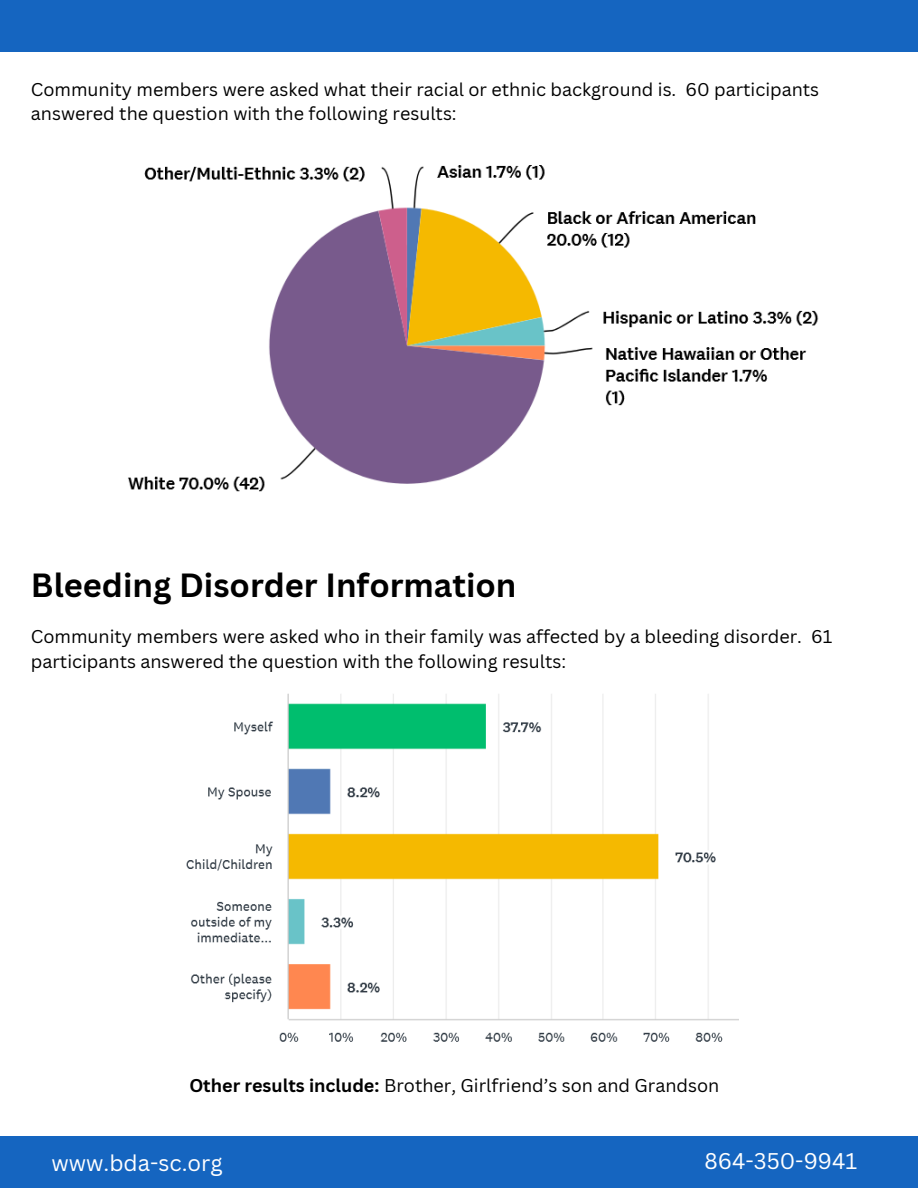
<style>
.page{position:relative;width:918px;height:1188px;background:#fff}
.page>*{position:absolute;margin:0;border:0;box-sizing:border-box;transform-origin:0 0}
.t1{font:700 32.7px "Canva Sans";color:#000}
.t2{font:22.05px "Canva Sans";color:#fff}
.t3{font:18px/24.8px "Canva Sans";color:#000}
.s1{font-weight:700}
</style>
<div class="page">
<div style="left:0;top:0;width:918px;height:52px;background:#1565c0"></div>
<div style="left:0;top:1136px;width:918px;height:52px;background:#1565c0"></div>
<img style="left:128px;top:165px;width:691px;height:327px">
<img style="left:186px;top:693px;width:553px;height:349px">
<h1 class="t3" style="left:31px;top:76px;width:790px">Community members were asked what their racial or ethnic background is. 60 participants answered the question with the following results:</h1>
<p class="t1" style="left:31px;top:562px;width:487px">Bleeding Disorder Information</p>
<p class="t3" style="left:31px;top:624px;width:803px">Community members were asked who in their family was affected by a bleeding disorder. 61 participants answered the question with the following results:</p>
<p class="t3" style="left:189px;top:1072px;width:532px"><span class="s1">Other results include:</span> Brother, Girlfriend’s son and Grandson</p>
<p class="t2" style="left:52px;top:1147px;width:173px">www.bda-sc.org</p>
<p class="t2" style="left:705px;top:1145px;width:154px">864-350-9941</p>
</div>
